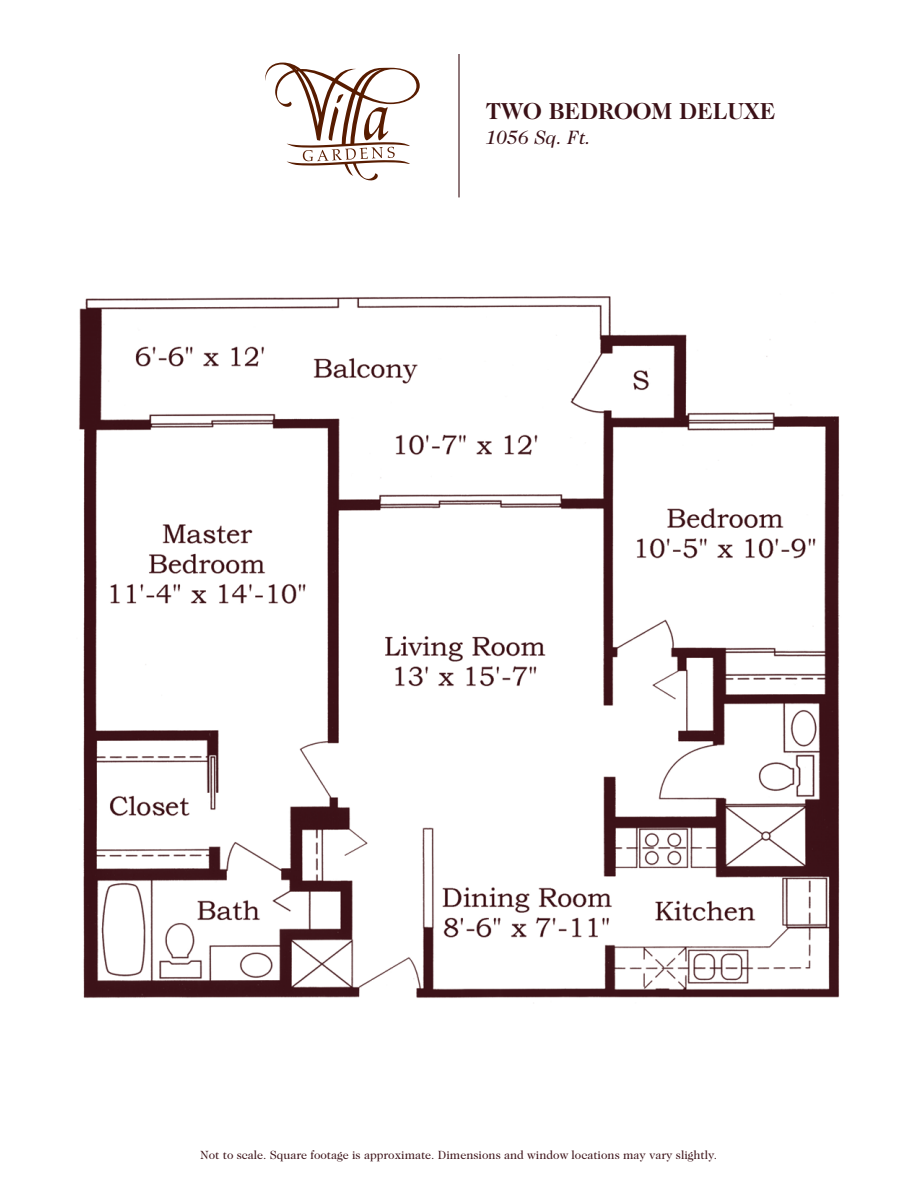
<style>
.page{position:relative;width:918px;height:1188px;background:#fff}
.page>*{position:absolute;margin:0;border:0;box-sizing:border-box;transform-origin:0 0}
.t1{font:700 23.4px "Caslon Two Twenty Four";color:#3b1117}
.t2{font:italic 19.5px "Caslon Two Twenty Four";color:#3b1117}
.t3{font:12px "Caslon Two Twenty Four";color:#3b1117}
</style>
<div class="page">
<svg style="left:265px;top:63px;width:155px;height:117px"></svg>
<img style="left:79px;top:296px;width:761px;height:702px">
<hr style="left:458px;top:54px;width:2px;height:143px;background:#3b1117">
<h1 class="t1" style="left:486px;top:102px;width:291px">TWO BEDROOM DELUXE</h1>
<h2 class="t2" style="left:486px;top:130px;width:107px">1056 Sq. Ft.</h2>
<p class="t3" style="left:201px;top:1150px;width:518px">Not to scale. Square footage is approximate. Dimensions and window locations may vary slightly.</p>
</div>
